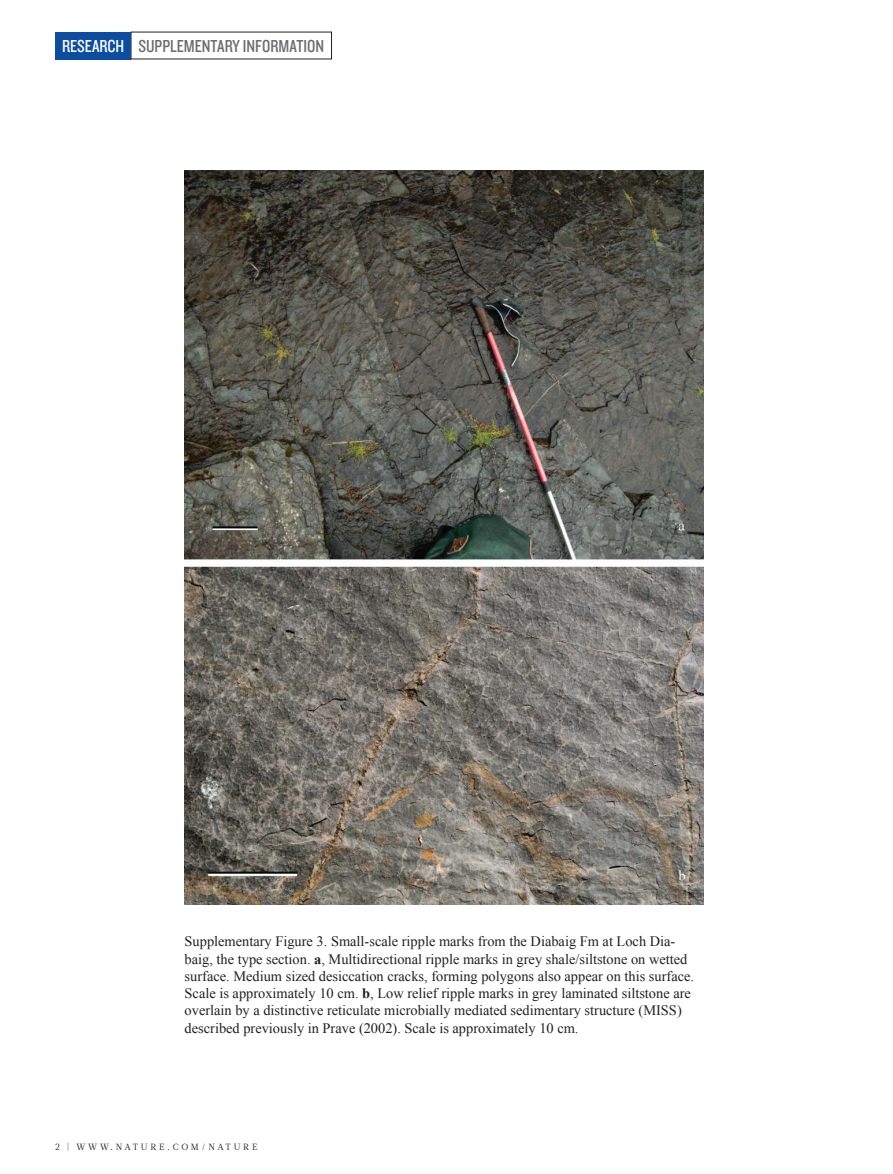
<style>
.page{position:relative;width:893px;height:1174px;background:#fff}
.page>*{position:absolute;margin:0;border:0;box-sizing:border-box;transform-origin:0 0}
.t1{font:18px "Knockout 29 Junior Ltweight";color:#6c6d70}
.t2{font:18px "Knockout 29 Junior Ltweight";color:#fff}
.t3{font:14.4px/17.2px "Times New Roman";color:#231f20}
.t4{font:9px "Glosa Math";letter-spacing:.3em;color:#231f20}
.s1{font-weight:700}
</style>
<div class="page">
<div style="left:55px;top:32px;width:76px;height:27px;background:#0d4da1"></div>
<img style="left:185px;top:170px;width:518px;height:734px">
<p class="t2" style="left:62px;top:34px;width:64px">RESEARCH</p>
<p class="t1" style="left:138px;top:34px;width:187px">SUPPLEMENTARY INFORMATION</p>
<p class="t3" style="left:185px;top:932px;width:511px">Supplementary Figure 3. Small-scale ripple marks from the Diabaig Fm at Loch Dia&shy;baig, the type section. <span class="s1">a</span>, Multidirectional ripple marks in grey shale/siltstone on wetted surface. Medium sized desiccation cracks, forming polygons also appear on this surface.<br>Scale is approximately 10 cm. <span class="s1">b</span>, Low relief ripple marks in grey laminated siltstone are overlain by a distinctive reticulate microbially mediated sedimentary structure (MISS) described previously in Prave (2002). Scale is approximately 10 cm.</p>
<p class="t4" style="left:55px;top:1141px;width:204px">2 | WWW.NATURE.COM/NATURE</p>
</div>
